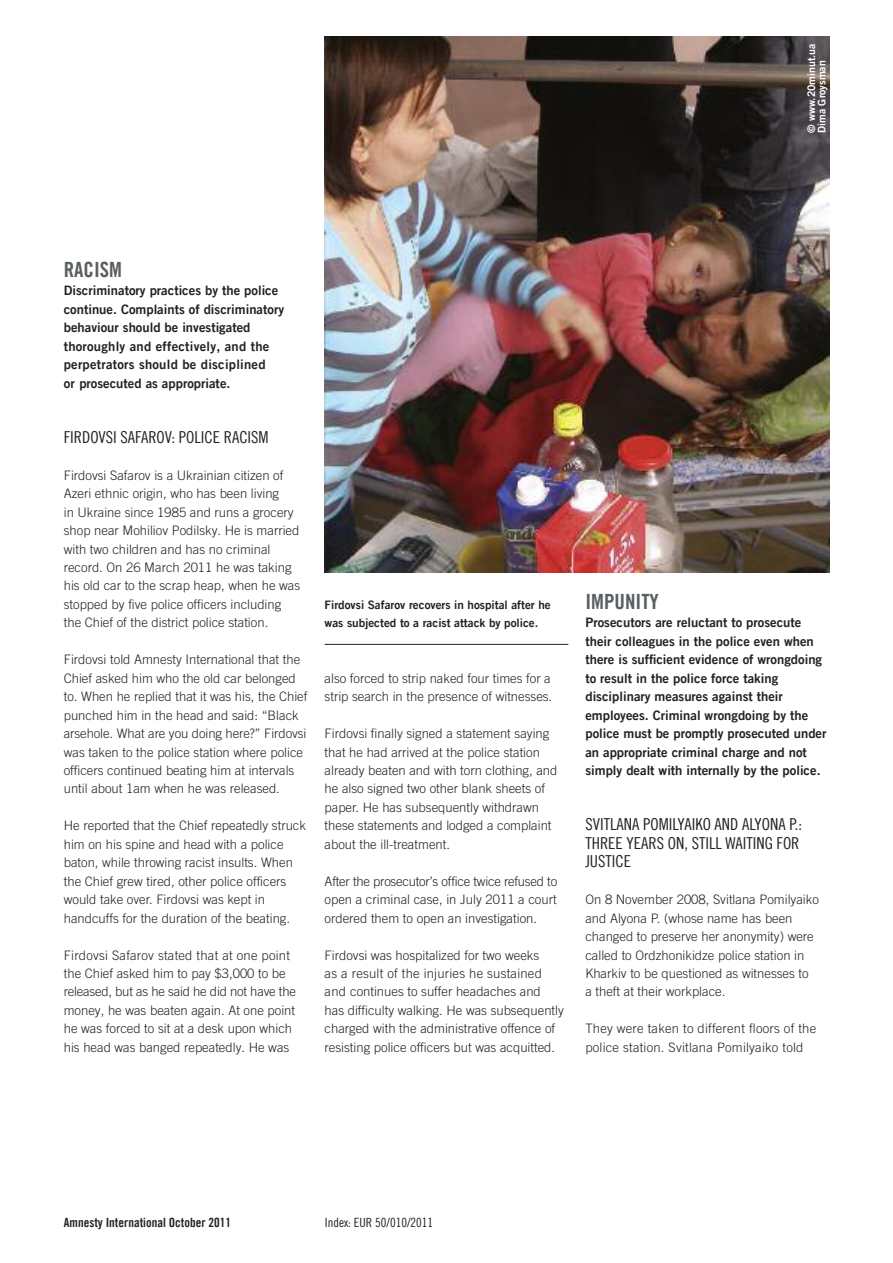
<style>
.page{position:relative;width:893px;height:1263px;background:#fff}
.page>*{position:absolute;margin:0;border:0;box-sizing:border-box;transform-origin:0 0}
.t1{font:21px "Amnesty Trade Gothic Bd Cn 20";color:#5a5f62}
.t2{font:16.5px/18.5px "Amnesty Trade Gothic Cn 18";color:#222221}
.t3{font:300 13.05px/18.5px "Amnesty Trade Gothic";color:#222221}
.t4{font:13.05px/18.5px "Amnesty Trade Gothic Bd 2";color:#222221}
.t5{font:12.75px "Amnesty Trade Gothic Bd Cn 20";color:#222221}
.t6{font:12.75px "Amnesty Trade Gothic Cn 18";color:#222221}
.t7{font:11.7px/18.5px "Amnesty Trade Gothic Bd 2";color:#222221}
.t8{font:10.5px/10.5px "Amnesty Trade Gothic Bd 2";color:#fff}
</style>
<div class="page">
<img style="left:325px;top:37px;width:504px;height:535px">
<hr style="left:325px;top:644px;width:243px;height:1px;background:#222221">
<p class="t8" style="left:806px;top:133px;width:91px;rotate:-90deg">© www.20minut.ua<br>Dima Groysman</p>
<h1 class="t1" style="left:64px;top:256px;width:60px">rAcIsm</h1>
<p class="t4" style="left:64px;top:281px;width:222px">Discriminatory practices by the police continue. Complaints of discriminatory behaviour should be investigated thoroughly and effectively, and the perpetrators should be disciplined<br>or prosecuted as appropriate.</p>
<p class="t2" style="left:64px;top:427px;width:206px">FIRDOVSI SAFAROV: POLICE RACISM</p>
<p class="t3" style="left:64px;top:466px;width:238px">Firdovsi Safarov is a Ukrainian citizen of Azeri ethnic origin, who has been living<br>in Ukraine since 1985 and runs a grocery shop near Mohiliov Podilsky. He is married with two children and has no criminal record. On 26 March 2011 he was taking his old car to the scrap heap, when he was stopped by five police officers including the Chief of the district police station.</p>
<p class="t3" style="left:64px;top:650px;width:245px">Firdovsi told Amnesty International that the Chief asked him who the old car belonged to. When he replied that it was his, the Chief punched him in the head and said: “Black arsehole. What are you doing here?” Firdovsi was taken to the police station where police officers continued beating him at intervals until about 1am when he was released.</p>
<p class="t3" style="left:64px;top:816px;width:244px">He reported that the Chief repeatedly struck him on his spine and head with a police baton, while throwing racist insults. When the Chief grew tired, other police officers would take over. Firdovsi was kept in handcuffs for the duration of the beating.</p>
<p class="t3" style="left:64px;top:945px;width:234px">Firdovsi Safarov stated that at one point the Chief asked him to pay $3,000 to be released, but as he said he did not have the money, he was beaten again. At one point he was forced to sit at a desk upon which his head was banged repeatedly. He was</p>
<p class="t7" style="left:325px;top:595px;width:228px">Firdovsi Safarov recovers in hospital after he was subjected to a racist attack by police.</p>
<p class="t3" style="left:325px;top:669px;width:229px">also forced to strip naked four times for a strip search in the presence of witnesses.</p>
<p class="t3" style="left:325px;top:724px;width:234px">Firdovsi finally signed a statement saying that he had arrived at the police station already beaten and with torn clothing, and he also signed two other blank sheets of paper. He has subsequently withdrawn these statements and lodged a complaint about the ill-treatment.</p>
<p class="t3" style="left:325px;top:871px;width:234px;text-align:justify">After the prosecutor’s office twice refused to open a criminal case, in July 2011 a court ordered them to open an investigation.</p>
<p class="t3" style="left:325px;top:945px;width:241px">Firdovsi was hospitalized for two weeks<br>as a result of the injuries he sustained and continues to suffer headaches and<br>has difficulty walking. He was subsequently charged with the administrative offence of resisting police officers but was acquitted.</p>
<h1 class="t1" style="left:585px;top:588px;width:75px">ImpunIty</h1>
<p class="t4" style="left:585px;top:613px;width:243px">Prosecutors are reluctant to prosecute their colleagues in the police even when there is sufficient evidence of wrongdoing to result in the police force taking disciplinary measures against their employees. Criminal wrongdoing by the police must be promptly prosecuted under an appropriate criminal charge and not simply dealt with internally by the police.</p>
<p class="t2" style="left:585px;top:815px;width:218px">SVITLANA POMILYAIKO AND ALYONA P.:<br>THREE YEARS ON, STILL WAITING FOR<br>JUSTICE</p>
<p class="t3" style="left:585px;top:890px;width:235px">On 8 November 2008, Svitlana Pomilyaiko and Alyona P. (whose name has been changed to preserve her anonymity) were called to Ordzhonikidze police station in Kharkiv to be questioned as witnesses to<br>a theft at their workplace.</p>
<p class="t3" style="left:585px;top:1019px;width:232px">They were taken to different floors of the police station. Svitlana Pomilyaiko told</p>
<p class="t5" style="left:64px;top:1214px;width:169px">Amnesty International october 2011</p>
<p class="t6" style="left:325px;top:1214px;width:110px">INDEX: EUR 50/010/2011</p>
</div>
